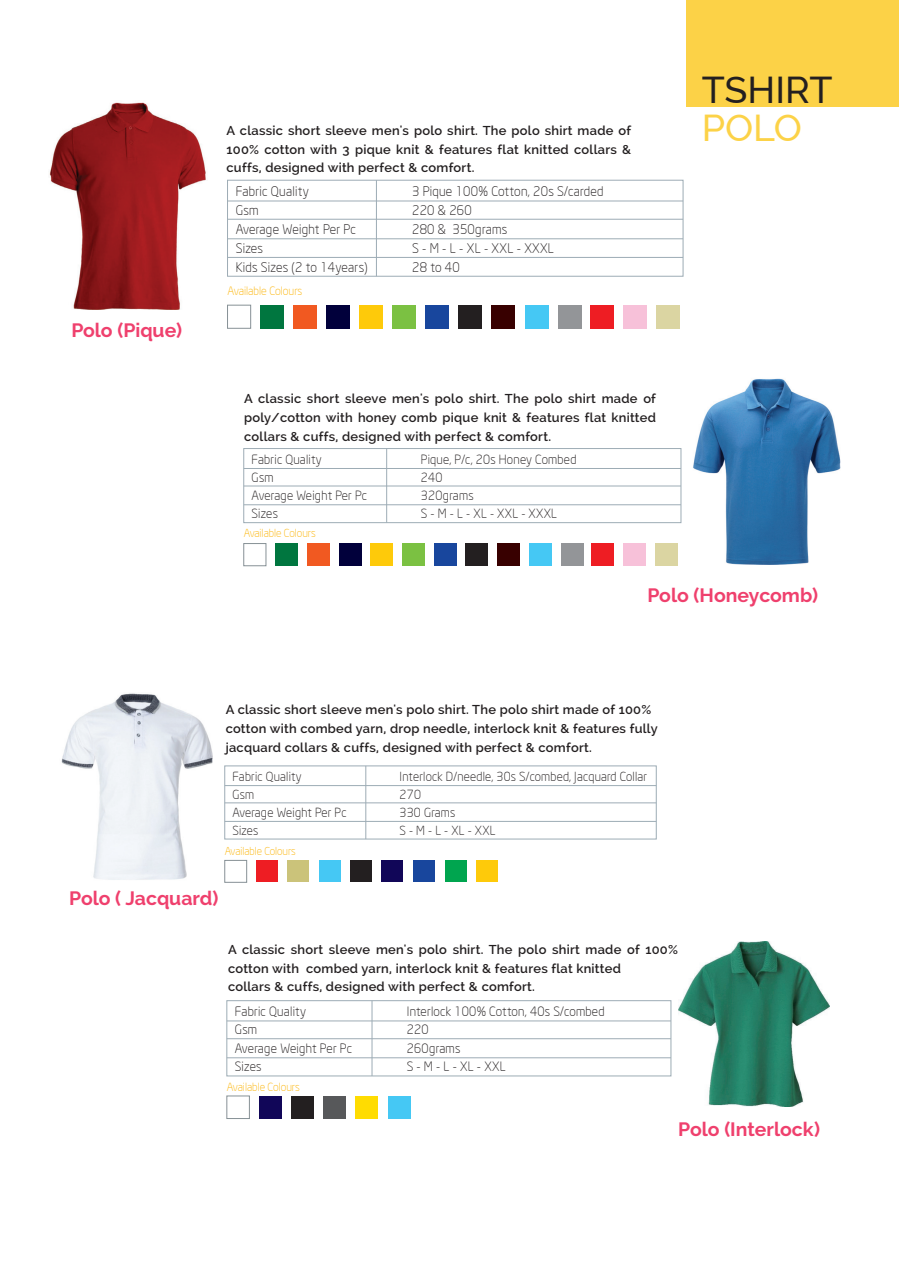
<style>
.page{position:relative;width:899px;height:1263px;background:#fff}
.page>*{position:absolute;margin:0;border:0;box-sizing:border-box;transform-origin:0 0}
.t1{font:500 37.5px "Raleway";color:#231f20}
.t2{font:500 37.5px "Raleway";color:#fcd247}
.t3{font:700 19.35px "Raleway";color:#ef406d}
.t4{font:300 13.05px "Neo Sans Intel";letter-spacing:.02em;color:#231f20}
.t5{font:600 12.9px/18.8px "Raleway";letter-spacing:.02em;color:#231f20}
.t6{font:300 12.75px "Neo Sans Intel";letter-spacing:.02em;color:#231f20}
.t7{font:300 12.6px "Neo Sans Intel";letter-spacing:.02em;color:#231f20}
.t8{font:300 12.3px "Neo Sans Intel";letter-spacing:.02em;color:#231f20}
.t9{font:300 11.4px "Neo Sans Intel";color:#fcb814}
.t10{font:300 11.1px "Neo Sans Intel";color:#fcb814}
.t11{font:300 10.95px "Neo Sans Intel";color:#fcb814}
.t12{font:300 10.8px "Neo Sans Intel";color:#fcb814}
</style>
<div class="page">
<div style="left:686px;top:0;width:213px;height:106px;background:#fcd247"></div>
<img style="left:61px;top:693px;width:152px;height:187px">
<div style="left:224px;top:860px;width:23px;height:23px;background:#fff;border:1px solid #879196"></div>
<div style="left:256px;top:860px;width:22px;height:22px;background:#ee1d23"></div>
<div style="left:287px;top:860px;width:22px;height:22px;background:#cbc37a"></div>
<div style="left:318px;top:860px;width:22px;height:22px;background:#45c8f4"></div>
<div style="left:350px;top:860px;width:22px;height:22px;background:#231f20"></div>
<div style="left:381px;top:860px;width:22px;height:22px;background:#110658"></div>
<div style="left:412px;top:860px;width:22px;height:22px;background:#18469d"></div>
<div style="left:445px;top:860px;width:22px;height:22px;background:#00a54f"></div>
<div style="left:476px;top:860px;width:22px;height:22px;background:#feca0a"></div>
<svg style="left:224px;top:765px;width:433px;height:75px"></svg>
<hr style="left:365px;top:766px;width:1px;height:73px;background:#9dacb5">
<hr style="left:225px;top:785px;width:431px;height:1px;background:#9dacb5">
<hr style="left:225px;top:802px;width:431px;height:1px;background:#9dacb5">
<hr style="left:225px;top:821px;width:431px;height:1px;background:#9dacb5">
<img style="left:678px;top:942px;width:151px;height:165px">
<svg style="left:226px;top:1000px;width:445px;height:77px"></svg>
<hr style="left:371px;top:1001px;width:1px;height:75px;background:#9dacb5">
<hr style="left:227px;top:1020px;width:444px;height:1px;background:#9dacb5">
<hr style="left:227px;top:1038px;width:444px;height:1px;background:#9dacb5">
<hr style="left:227px;top:1057px;width:444px;height:1px;background:#9dacb5">
<div style="left:226px;top:1095px;width:24px;height:24px;background:#fff;border:1px solid #879196"></div>
<div style="left:259px;top:1096px;width:22px;height:22px;background:#110658"></div>
<div style="left:291px;top:1096px;width:23px;height:22px;background:#231f20"></div>
<div style="left:323px;top:1096px;width:23px;height:22px;background:#57585a"></div>
<div style="left:356px;top:1096px;width:22px;height:22px;background:#ffdc01"></div>
<div style="left:388px;top:1096px;width:22px;height:22px;background:#45c8f4"></div>
<img style="left:49px;top:102px;width:157px;height:207px">
<svg style="left:227px;top:179px;width:457px;height:98px"></svg>
<hr style="left:376px;top:180px;width:1px;height:96px;background:#9dacb5">
<hr style="left:227px;top:201px;width:456px;height:1px;background:#9dacb5">
<hr style="left:227px;top:219px;width:456px;height:1px;background:#9dacb5">
<hr style="left:227px;top:238px;width:456px;height:1px;background:#9dacb5">
<hr style="left:227px;top:257px;width:456px;height:1px;background:#9dacb5">
<div style="left:227px;top:305px;width:24px;height:24px;background:#fff;border:1px solid #879196"></div>
<div style="left:260px;top:305px;width:24px;height:23px;background:#00763f"></div>
<div style="left:293px;top:305px;width:24px;height:23px;background:#f15921"></div>
<div style="left:326px;top:305px;width:24px;height:23px;background:#01003b"></div>
<div style="left:360px;top:305px;width:23px;height:23px;background:#feca0a"></div>
<div style="left:393px;top:305px;width:23px;height:23px;background:#7bc142"></div>
<div style="left:426px;top:305px;width:23px;height:23px;background:#18469d"></div>
<div style="left:459px;top:305px;width:23px;height:23px;background:#231f20"></div>
<div style="left:492px;top:305px;width:23px;height:23px;background:#380000"></div>
<div style="left:525px;top:305px;width:23px;height:23px;background:#45c8f4"></div>
<div style="left:558px;top:305px;width:23px;height:23px;background:#939598"></div>
<div style="left:590px;top:305px;width:23px;height:23px;background:#ee1d23"></div>
<div style="left:623px;top:305px;width:23px;height:23px;background:#f7c1d9"></div>
<div style="left:656px;top:305px;width:23px;height:23px;background:#dbd5a2"></div>
<img style="left:693px;top:378px;width:148px;height:186px">
<svg style="left:243px;top:448px;width:438px;height:75px"></svg>
<hr style="left:386px;top:448px;width:1px;height:75px;background:#9dacb5">
<hr style="left:244px;top:468px;width:437px;height:1px;background:#9dacb5">
<hr style="left:244px;top:486px;width:437px;height:1px;background:#9dacb5">
<hr style="left:244px;top:504px;width:437px;height:1px;background:#9dacb5">
<div style="left:243px;top:543px;width:23px;height:23px;background:#fff;border:1px solid #879196"></div>
<div style="left:275px;top:543px;width:23px;height:23px;background:#00763f"></div>
<div style="left:307px;top:543px;width:22px;height:23px;background:#f15921"></div>
<div style="left:339px;top:543px;width:22px;height:23px;background:#01003b"></div>
<div style="left:370px;top:543px;width:23px;height:23px;background:#feca0a"></div>
<div style="left:402px;top:543px;width:22px;height:23px;background:#7bc142"></div>
<div style="left:434px;top:543px;width:22px;height:23px;background:#18469d"></div>
<div style="left:466px;top:543px;width:22px;height:23px;background:#231f20"></div>
<div style="left:497px;top:543px;width:22px;height:23px;background:#380000"></div>
<div style="left:529px;top:543px;width:22px;height:23px;background:#45c8f4"></div>
<div style="left:561px;top:543px;width:22px;height:23px;background:#939598"></div>
<div style="left:591px;top:543px;width:23px;height:23px;background:#ee1d23"></div>
<div style="left:623px;top:543px;width:23px;height:23px;background:#f7c1d9"></div>
<div style="left:655px;top:543px;width:22px;height:23px;background:#dbd5a2"></div>
<h2 class="t3" style="left:71px;top:319px;width:112px">Polo (Pique)</h2>
<p class="t5" style="left:226px;top:121px;width:406px;text-align:justify">A classic short sleeve men's polo shirt. The polo shirt made of 100% cotton with 3 pique knit &amp; features flat knitted collars &amp; cuffs, designed with perfect &amp; comfort.</p>
<p class="t4" style="left:236px;top:183px;width:75px">Fabric Quality</p>
<p class="t4" style="left:412px;top:183px;width:193px">3 Pique 100% Cotton, 20s S/carded</p>
<p class="t4" style="left:236px;top:202px;width:24px">Gsm</p>
<p class="t4" style="left:412px;top:202px;width:61px">220 &amp; 260</p>
<p class="t4" style="left:236px;top:221px;width:122px">Average Weight Per Pc</p>
<p class="t4" style="left:412px;top:221px;width:97px">280 &amp; 350grams</p>
<p class="t4" style="left:236px;top:240px;width:29px">Sizes</p>
<p class="t4" style="left:412px;top:240px;width:143px">S - M - L - XL - XXL - XXXL</p>
<p class="t4" style="left:236px;top:259px;width:133px">Kids Sizes (2 to 14years)</p>
<p class="t4" style="left:412px;top:259px;width:49px">28 to 40</p>
<p class="t9" style="left:227px;top:284px;width:76px">Available Colours</p>
<p class="t5" style="left:244px;top:389px;width:413px;text-align:justify">A classic short sleeve men's polo shirt. The polo shirt made of poly/cotton with honey comb pique knit &amp; features flat knitted collars &amp; cuffs, designed with perfect &amp; comfort.</p>
<p class="t7" style="left:252px;top:451px;width:72px">Fabric Quality</p>
<p class="t7" style="left:421px;top:451px;width:157px">Pique, P/c, 20s Honey Combed</p>
<p class="t7" style="left:252px;top:470px;width:23px">Gsm</p>
<p class="t7" style="left:421px;top:470px;width:23px">240</p>
<p class="t7" style="left:252px;top:488px;width:117px">Average Weight Per Pc</p>
<p class="t7" style="left:421px;top:488px;width:54px">320grams</p>
<p class="t7" style="left:252px;top:506px;width:28px">Sizes</p>
<p class="t7" style="left:421px;top:506px;width:138px">S - M - L - XL - XXL - XXXL</p>
<p class="t11" style="left:244px;top:527px;width:73px">Available Colours</p>
<h1 class="t1" style="left:701px;top:68px;width:132px">TSHIRT</h1>
<h1 class="t2" style="left:701px;top:106px;width:102px">POLO</h1>
<h2 class="t3" style="left:647px;top:584px;width:172px">Polo (Honeycomb)</h2>
<p class="t5" style="left:226px;top:700px;width:433px">A classic short sleeve men's polo shirt. The polo shirt made of 100% cotton with combed yarn, drop needle, interlock knit &amp; features fully jacquard collars &amp; cuffs, designed with perfect &amp; comfort.</p>
<p class="t8" style="left:232px;top:769px;width:71px">Fabric Quality</p>
<p class="t8" style="left:399px;top:769px;width:249px">Interlock D/needle, 30s S/combed, Jacquard Collar</p>
<p class="t8" style="left:232px;top:787px;width:23px">Gsm</p>
<p class="t8" style="left:399px;top:787px;width:23px">270</p>
<p class="t8" style="left:232px;top:805px;width:115px">Average Weight Per Pc</p>
<p class="t8" style="left:399px;top:805px;width:57px">330 Grams</p>
<p class="t8" style="left:232px;top:823px;width:27px">Sizes</p>
<p class="t8" style="left:399px;top:823px;width:97px">S - M - L - XL - XXL</p>
<p class="t12" style="left:225px;top:844px;width:72px">Available Colours</p>
<h2 class="t3" style="left:69px;top:887px;width:151px">Polo ( Jacquard)</h2>
<p class="t5" style="left:228px;top:940px;width:451px">A classic short sleeve men's polo shirt. The polo shirt made of 100% cotton with combed yarn, interlock knit &amp; features flat knitted<br>collars &amp; cuffs, designed with perfect &amp; comfort.</p>
<p class="t6" style="left:235px;top:1004px;width:73px">Fabric Quality</p>
<p class="t6" style="left:407px;top:1004px;width:199px">Interlock 100% Cotton, 40s S/combed</p>
<p class="t6" style="left:235px;top:1022px;width:24px">Gsm</p>
<p class="t6" style="left:407px;top:1022px;width:23px">220</p>
<p class="t6" style="left:235px;top:1041px;width:119px">Average Weight Per Pc</p>
<p class="t6" style="left:407px;top:1041px;width:55px">260grams</p>
<p class="t6" style="left:235px;top:1059px;width:28px">Sizes</p>
<p class="t6" style="left:407px;top:1059px;width:100px">S - M - L - XL - XXL</p>
<p class="t10" style="left:227px;top:1080px;width:74px">Available Colours</p>
<h2 class="t3" style="left:678px;top:1118px;width:143px">Polo (Interlock)</h2>
</div>
